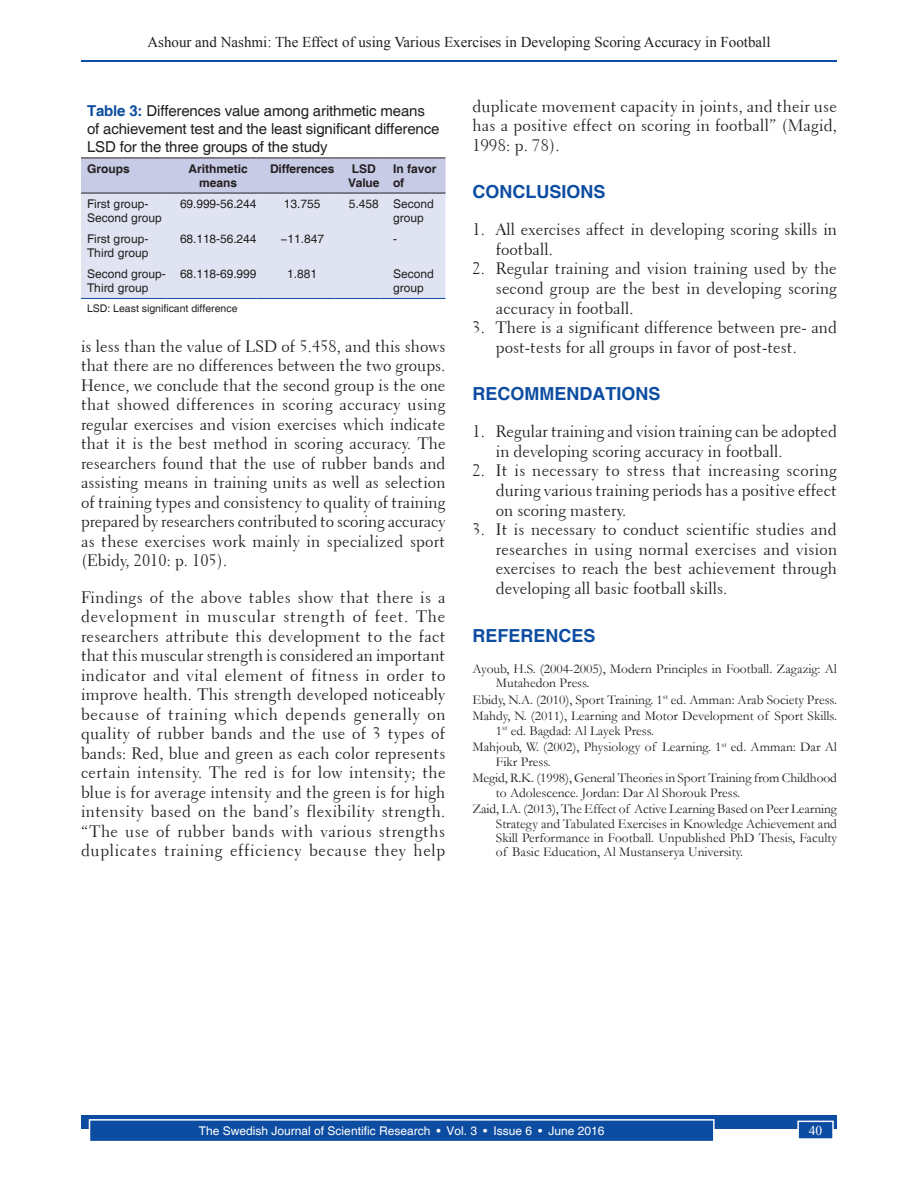
<style>
.page{position:relative;width:918px;height:1188px;background:#fff}
.page>*{position:absolute;margin:0;border:0;box-sizing:border-box;transform-origin:0 0}
.t1{font:700 18px "Helvetica";color:#0d4da1}
.TX{font:16.5px/19.5px "Transitional 521 BT Roman A";letter-spacing:.01em;color:#231f20;text-align:justify}
.L{font:16.5px/19.6px "Transitional 521 BT Roman A";color:#231f20}
.LL{font:16.5px/19.6px "Transitional 521 BT Roman A";color:#231f20;text-align:justify}
.TT{font:15px/18px "Helvetica";letter-spacing:-.01em;color:#231f20}
.t2{font:15px "Times New Roman";color:#231f20}
.REF{font:13.5px/14.4px "Garamond";color:#231f20}
.t3{font:13.5px "Times New Roman";color:#fff}
.TB{font:12px/14.4px "Helvetica";color:#231f20}
.t4{font:12px "Helvetica";color:#fff}
.TBL{font:12px/14.4px "Helvetica";color:#231f20}
.TCH{font:700 12px/14.4px "Helvetica";color:#231f20;text-align:center}
.TFN{font:10.5px "Helvetica";color:#231f20}
.s1{font-weight:700;color:#0d4da1}
</style>
<div class="page">
<hr style="left:81px;top:61px;width:756px;height:1px;background:#0d4da1">
<div style="left:81px;top:1116px;width:756px;height:13px;background:#0d4da1"></div>
<div style="left:90px;top:1120px;width:624px;height:22px;background:#0d4da1"></div>
<div style="left:89px;top:1119px;width:626px;height:23px;border:2px solid #fff"></div>
<div style="left:798px;top:1121px;width:35px;height:18px;background:#0d4da1"></div>
<div style="left:797px;top:1121px;width:37px;height:19px;border:2px solid #fff"></div>
<svg style="left:81px;top:158px;width:365px;height:141px;background:#d6dbec"></svg>
<hr style="left:393px;top:193px;width:53px;height:1px;background:#231f20">
<p class="t2" style="left:147px;top:32px;width:625px">Ashour and Nashmi: The Effect of using Various Exercises in Developing Scoring Accuracy in Football</p>
<p class="TT" style="left:87px;top:102px;width:354px"><span class="s1">Table 3:</span> Differences value among arithmetic means of achievement test and the least significant difference<br>LSD for the three groups of the study</p>
<p class="TCH" style="left:87px;top:162px;width:44px">Groups</p>
<p class="TCH" style="left:189px;top:162px;width:61px">Arithmetic means</p>
<p class="TCH" style="left:270px;top:162px;width:66px">Differences</p>
<p class="TCH" style="left:348px;top:162px;width:33px">LSD<br>Value</p>
<p class="TCH" style="left:393px;top:162px;width:45px;text-align:left">In favor of</p>
<p class="TB" style="left:87px;top:197px;width:76px">First group‑<br>Second group</p>
<p class="TB" style="left:180px;top:197px;width:78px">69.999‑56.244</p>
<p class="TB" style="left:284px;top:197px;width:38px">13.755</p>
<p class="TB" style="left:349px;top:197px;width:32px">5.458</p>
<p class="TB" style="left:393px;top:197px;width:42px">Second group</p>
<p class="TB" style="left:87px;top:232px;width:63px">First group‑<br>Third group</p>
<p class="TB" style="left:180px;top:232px;width:78px">68.118‑56.244</p>
<p class="TB" style="left:280px;top:232px;width:45px">−11.847</p>
<p class="TB" style="left:393px;top:232px;width:5px">‑</p>
<p class="TBL" style="left:87px;top:267px;width:80px">Second group‑<br>Third group</p>
<p class="TBL" style="left:180px;top:267px;width:78px">68.118‑69.999</p>
<p class="TBL" style="left:287px;top:267px;width:32px">1.881</p>
<p class="TBL" style="left:393px;top:267px;width:42px">Second group</p>
<p class="TFN" style="left:87px;top:302px;width:152px">LSD: Least significant difference</p>
<p class="TX" style="left:81px;top:336px;width:366px">is less than the value of LSD of 5.458, and this shows that there are no differences between the two groups.<br>Hence, we conclude that the second group is the one that showed differences in scoring accuracy using regular exercises and vision exercises which indicate that it is the best method in scoring accuracy. The researchers found that the use of rubber bands and assisting means in training units as well as selection of training types and consistency to quality of training prepared by researchers contributed to scoring accuracy as these exercises work mainly in specialized sport (Ebidy, 2010: p. 105).</p>
<p class="TX" style="left:81px;top:588px;width:366px">Findings of the above tables show that there is a development in muscular strength of feet. The researchers attribute this development to the fact that this muscular strength is considered an important indicator and vital element of fitness in order to improve health. This strength developed noticeably because of training which depends generally on quality of rubber bands and the use of 3 types of bands: Red, blue and green as each color represents certain intensity. The red is for low intensity; the blue is for average intensity and the green is for high intensity based on the band’s flexibility strength. “The use of rubber bands with various strengths duplicates training efficiency because they help</p>
<p class="TX" style="left:472px;top:96px;width:366px">duplicate movement capacity in joints, and their use has a positive effect on scoring in football” (Magid, 1998: p. 78).</p>
<h1 class="t1" style="left:472px;top:181px;width:135px">CONCLUSIONS</h1>
<p class="L" style="left:496px;top:220px;width:343px;text-indent:-23px">1. All exercises affect in developing scoring skills in football.</p>
<p class="L" style="left:496px;top:259px;width:343px;text-align:justify;text-indent:-23px">2. Regular training and vision training used by the second group are the best in developing scoring accuracy in football.</p>
<p class="L" style="left:496px;top:318px;width:343px;text-indent:-23px">3. There is a significant difference between pre- and post-tests for all groups in favor of post-test.</p>
<h1 class="t1" style="left:472px;top:383px;width:189px">RECOMMENDATIONS</h1>
<p class="L" style="left:496px;top:422px;width:343px;text-indent:-23px">1. Regular training and vision training can be adopted in developing scoring accuracy in football.</p>
<p class="L" style="left:496px;top:461px;width:343px;text-align:justify;text-indent:-23px">2. It is necessary to stress that increasing scoring during various training periods has a positive effect on scoring mastery.</p>
<p class="LL" style="left:496px;top:520px;width:343px;text-indent:-23px">3. It is necessary to conduct scientific studies and researches in using normal exercises and vision exercises to reach the best achievement through developing all basic football skills.</p>
<h1 class="t1" style="left:472px;top:624px;width:125px">REFERENCES</h1>
<p class="REF" style="left:496px;top:661px;width:343px;text-indent:-23px">Ayoub, H.S. (2004-2005), Modern Principles in Football. Zagazig: Al<br>Mutahedon Press.</p>
<p class="REF" style="left:472px;top:692px;width:366px">Ebidy, N.A. (2010), Sport Training. 1<sup>st</sup> ed. Amman: Arab Society Press.</p>
<p class="REF" style="left:496px;top:709px;width:343px;text-indent:-23px">Mahdy, N. (2011), Learning and Motor Development of Sport Skills.<br>1<sup>st</sup> ed. Bagdad: Al Layek Press.</p>
<p class="REF" style="left:496px;top:740px;width:343px;text-indent:-23px">Mahjoub, W. (2002), Physiology of Learning. 1<sup>st</sup> ed. Amman: Dar Al<br>Fikr Press.</p>
<p class="REF" style="left:496px;top:771px;width:343px;text-indent:-23px">Megid, R.K. (1998), General Theories in Sport Training from Childhood to Adolescence. Jordan: Dar Al Shorouk Press.</p>
<p class="REF" style="left:496px;top:801px;width:343px;text-align:justify;text-indent:-23px">Zaid, I.A. (2013), The Effect of Active Learning Based on Peer Learning Strategy and Tabulated Exercises in Knowledge Achievement and Skill Performance in Football. Unpublished PhD Thesis, Faculty of Basic Education, Al Mustanserya University.</p>
<p class="t4" style="left:199px;top:1124px;width:407px">The Swedish Journal of Scientific Research • Vol. 3 • Issue 6 • June 2016</p>
<p class="t3" style="left:809px;top:1121px;width:15px">40</p>
</div>
